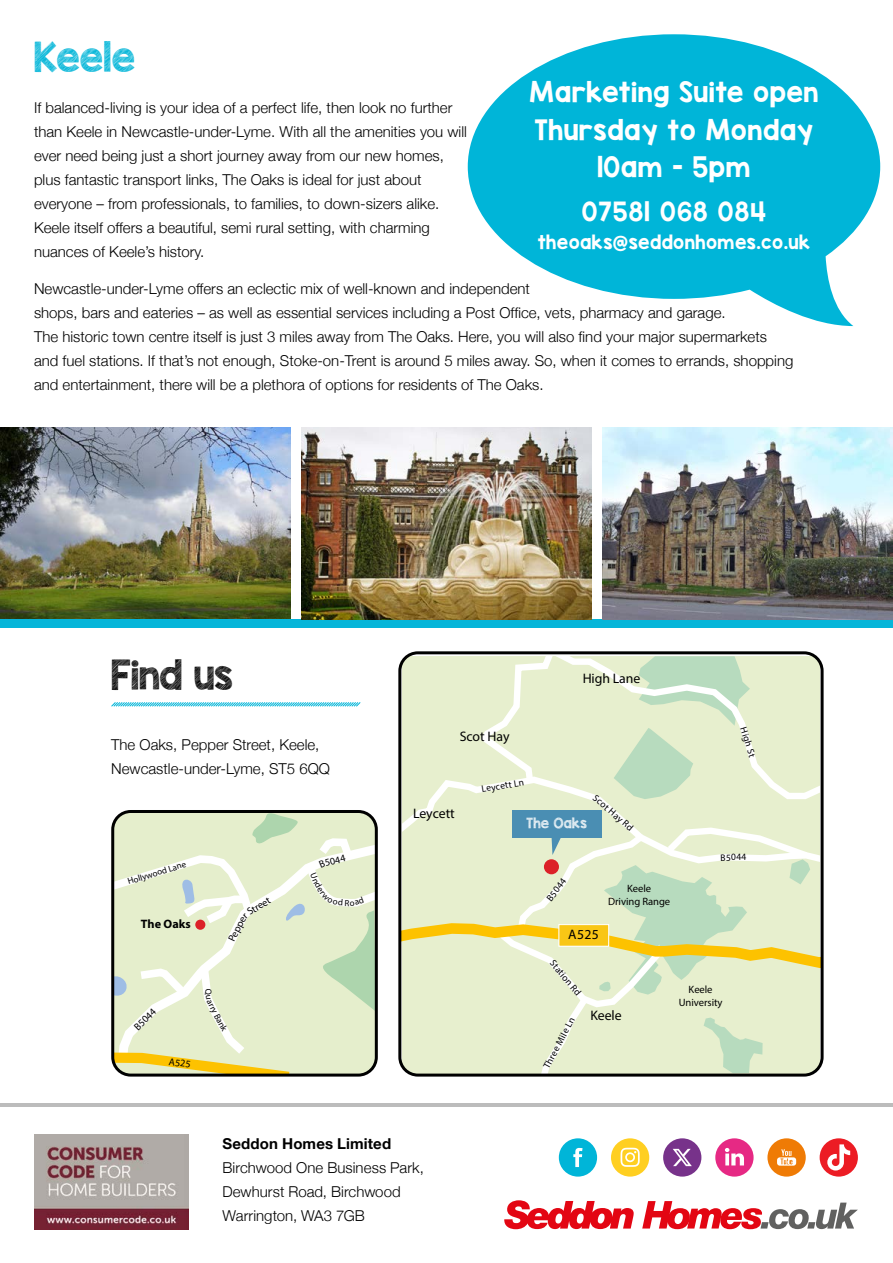
<style>
.page{position:relative;width:893px;height:1263px;background:#fff}
.page>*{position:absolute;margin:0;border:0;box-sizing:border-box;transform-origin:0 0}
.t1{font:33px "KG Blank Space Sketch";color:#000}
.t2{font:33px "KG Blank Space Sketch";letter-spacing:.02em;color:#00b5d8}
.t3{font:24px/37.3px "KG Blank Space Solid";letter-spacing:.02em;color:#fff;text-align:center}
.t4{font:22.5px "KG Blank Space Solid";letter-spacing:.05em;color:#fff}
.t5{font:16.5px "KG Blank Space Solid";letter-spacing:.025em;color:#fff}
.t6{font:300 15px/24px "Helvetica Neue";color:#000}
.t7{font:700 15px "Helvetica Neue";letter-spacing:.01em;color:#000}
.t8{font:13.8px "Myriad Pro";letter-spacing:-.005em;color:#000}
.t9{font:700 12.15px "Myriad Pro";color:#000}
.t10{font:11.7px "KG Blank Space Sketch";letter-spacing:.025em;color:#fff}
.t11{font:10.65px/12.8px "Myriad Pro";letter-spacing:-.005em;color:#000;text-align:center}
.t12{font:10.2px "Myriad Pro";color:#000}
.t13{font:9.6px "Myriad Pro";color:#000}
.t14{font:8.85px "Myriad Pro";color:#000}
</style>
<div class="page">
<img style="left:34px;top:1134px;width:154px;height:96px">
<hr style="left:0;top:1103px;width:893px;height:4px;background:#bcbcbc">
<div style="left:611px;top:1138px;width:38px;height:38px;background:#ffcf21;border-radius:50%"></div>
<svg style="left:621px;top:1148px;width:19px;height:19px"></svg>
<div style="left:559px;top:1138px;width:38px;height:38px;background:#00b5d8;border-radius:50%"></div>
<svg style="left:573px;top:1148px;width:10px;height:19px"></svg>
<div style="left:715px;top:1138px;width:39px;height:38px;background:#e62984;border-radius:50%"></div>
<svg style="left:725px;top:1148px;width:19px;height:17px"></svg>
<div style="left:663px;top:1138px;width:38px;height:38px;background:#77328a;border-radius:50%"></div>
<svg style="left:673px;top:1149px;width:19px;height:17px"></svg>
<div style="left:767px;top:1138px;width:39px;height:38px;background:#ef7b05;border-radius:50%"></div>
<svg style="left:777px;top:1149px;width:19px;height:17px"></svg>
<svg style="left:504px;top:1200px;width:130px;height:29px"></svg>
<svg style="left:642px;top:1201px;width:216px;height:28px"></svg>
<img style="left:0;top:428px;width:291px;height:191px">
<svg style="left:468px;top:34px;width:412px;height:292px;fill:#00b5d8"></svg>
<div style="left:0;top:619px;width:893px;height:8px;background:#06b5d9"></div>
<img style="left:301px;top:428px;width:291px;height:191px">
<img style="left:602px;top:428px;width:291px;height:191px">
<svg style="left:820px;top:1138px;width:38px;height:38px"></svg>
<div style="left:820px;top:1138px;width:38px;height:38px;background:#ec1c24;border-radius:50%"></div>
<svg style="left:827px;top:1144px;width:23px;height:26px"></svg>
<svg style="left:402px;top:655px;width:418px;height:420px;background:#e1eac8"></svg>
<div style="left:398px;top:651px;width:426px;height:425px;border:3px solid #000;border-radius:18px"></div>
<div style="left:111px;top:810px;width:267px;height:266px;border:3px solid #000;border-radius:18px"></div>
<svg style="left:111px;top:702px;width:250px;height:5px"></svg>
<svg style="left:113px;top:813px;width:263px;height:262px;background:#e1e9c8"></svg>
<h1 class="t2" style="left:34px;top:33px;width:102px">Keele</h1>
<h2 class="t3" style="left:529px;top:73px;width:291px">Marketing Suite open<br>Thursday to Monday<br>10am - 5pm</h2>
<p class="t6" style="left:34px;top:95px;width:434px">If balanced-living is your idea of a perfect life, then look no further than Keele in Newcastle-under-Lyme. With all the amenities you will ever need being just a short journey away from our new homes, plus fantastic transport links, The Oaks is ideal for just about everyone – from professionals, to families, to down-sizers alike.<br>Keele itself offers a beautiful, semi rural setting, with charming nuances of Keele’s history.</p>
<p class="t6" style="left:34px;top:276px;width:761px">Newcastle-under-Lyme offers an eclectic mix of well-known and independent<br>shops, bars and eateries – as well as essential services including a Post Office, vets, pharmacy and garage.<br>The historic town centre itself is just 3 miles away from The Oaks. Here, you will also find your major supermarkets and fuel stations. If that’s not enough, Stoke-on-Trent is around 5 miles away. So, when it comes to errands, shopping and entertainment, there will be a plethora of options for residents of The Oaks.</p>
<h3 class="t4" style="left:582px;top:197px;width:186px">07581 068 084</h3>
<p class="t5" style="left:538px;top:231px;width:274px">theoaks@seddonhomes.co.uk</p>
<h1 class="t1" style="left:111px;top:651px;width:123px">Find us</h1>
<p class="t6" style="left:111px;top:732px;width:220px">The Oaks, Pepper Street, Keele,<br>Newcastle-under-Lyme, ST5 6QQ</p>
<p class="t14" style="left:126px;top:876px;width:62px;rotate:-17deg">Hollywood Lane</p>
<p class="t9" style="left:141px;top:916px;width:51px">The Oaks</p>
<p class="t12" style="left:131px;top:1024px;width:28px;rotate:-45deg">B5044</p>
<p class="t12" style="left:170px;top:1055px;width:23px;rotate:7deg">A525</p>
<p class="t14" style="left:214px;top:997px;width:16px;rotate:63deg">arry</p>
<p class="t12" style="left:249px;top:904px;width:22px;rotate:-30deg">treet</p>
<p class="t12" style="left:324px;top:856px;width:22px;rotate:-13deg">5044</p>
<p class="t8" style="left:583px;top:670px;width:59px">High Lane</p>
<p class="t8" style="left:460px;top:728px;width:51px">Scot Hay</p>
<p class="t8" style="left:413px;top:805px;width:43px">Leycett</p>
<p class="t13" style="left:481px;top:783px;width:44px;rotate:-9deg">Leycett Ln</p>
<p class="t13" style="left:598px;top:792px;width:51px;rotate:41deg">Scot Hay Rd</p>
<p class="t10" style="left:527px;top:814px;width:62px">The Oaks</p>
<p class="t13" style="left:544px;top:896px;width:27px;rotate:-52deg">B5044</p>
<p class="t8" style="left:568px;top:926px;width:32px">A525</p>
<p class="t11" style="left:608px;top:882px;width:64px">Keele<br>Driving Range</p>
<p class="t13" style="left:556px;top:957px;width:45px;rotate:50deg">Station Rd</p>
<p class="t13" style="left:541px;top:1065px;width:58px;rotate:-62deg">Three Mile Ln</p>
<p class="t8" style="left:590px;top:1007px;width:33px">Keele</p>
<p class="t13" style="left:749px;top:726px;width:32px;rotate:72deg">High St</p>
<p class="t13" style="left:720px;top:851px;width:27px;rotate:-1deg">B5044</p>
<p class="t11" style="left:679px;top:983px;width:45px">Keele<br>University</p>
<p class="t7" style="left:223px;top:1131px;width:170px">Seddon Homes Limited</p>
<p class="t6" style="left:223px;top:1155px;width:203px">Birchwood One Business Park,<br>Dewhurst Road, Birchwood<br>Warrington, WA3 7GB</p>
</div>
